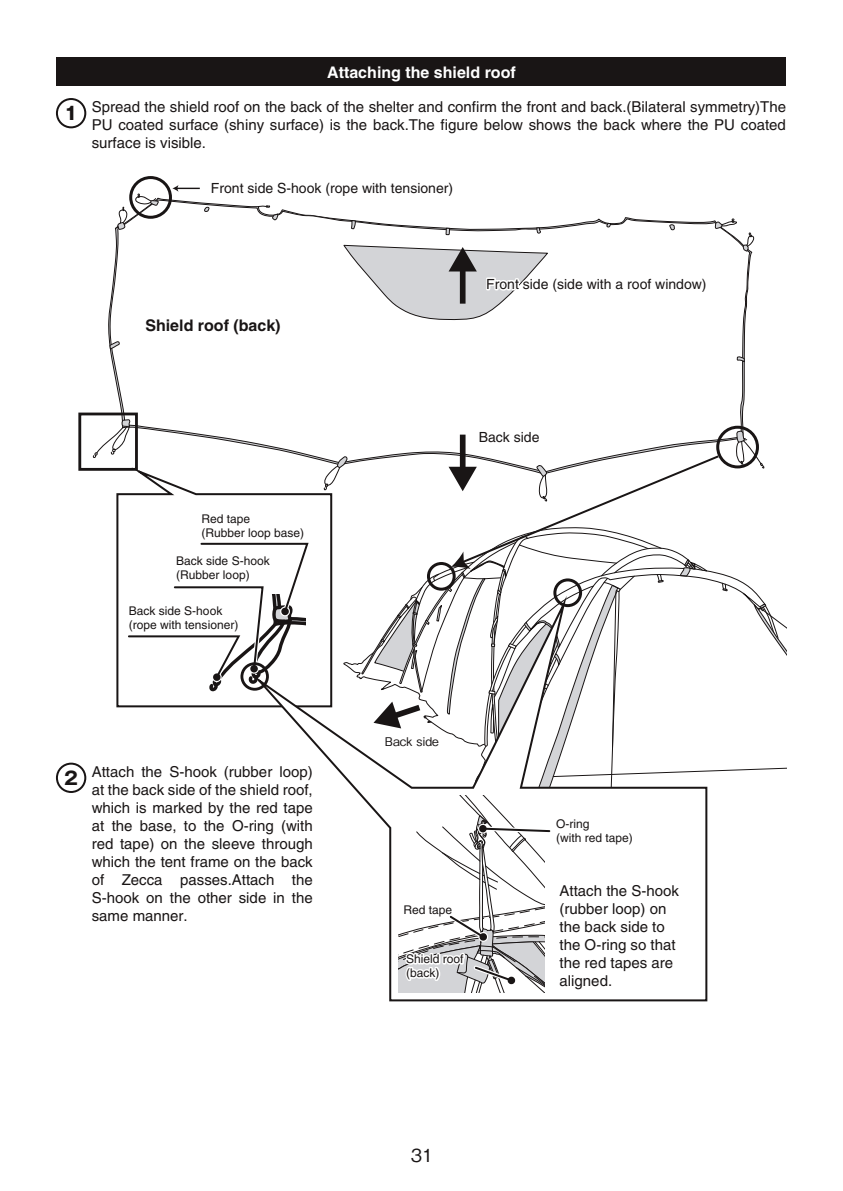
<style>
.page{position:relative;width:843px;height:1191px;background:#fff}
.page>*{position:absolute;margin:0;border:0;box-sizing:border-box;transform-origin:0 0}
.t1{font:700 18px "Gothic MB101 Pro";color:#191515}
.t2{font:500 18px "Gothic BBB Pro";color:#191515}
.t3{font:700 16px "Helvetica";color:#fff}
.t4{font:700 16px "Helvetica";color:#191515}
.t5{font:15px/18px "Helvetica";color:#191515;text-align:justify}
.t6{font:14px "Helvetica";color:#191515}
.t7{font:12px/14px "Helvetica";color:#191515}
.t8{font:500 12px "Gothic BBB Pro";color:#191515}
</style>
<div class="page">
<svg style="left:116px;top:475px;width:217px;height:233px"></svg>
<svg style="left:109px;top:200px;width:641px;height:273px"></svg>
<svg style="left:115px;top:193px;width:44px;height:38px"></svg>
<svg style="left:535px;top:227px;width:7px;height:7px"></svg>
<svg style="left:605px;top:222px;width:6px;height:6px"></svg>
<svg style="left:668px;top:224px;width:7px;height:7px"></svg>
<svg style="left:714px;top:218px;width:40px;height:34px"></svg>
<svg style="left:323px;top:455px;width:25px;height:36px"></svg>
<svg style="left:92px;top:419px;width:39px;height:40px"></svg>
<svg style="left:736px;top:355px;width:9px;height:8px"></svg>
<svg style="left:109px;top:340px;width:12px;height:10px"></svg>
<svg style="left:343px;top:244px;width:365px;height:77px"></svg>
<div style="left:129px;top:176px;width:43px;height:43px;border:3px solid #191515;border-radius:50%"></div>
<svg style="left:172px;top:185px;width:283px;height:51px"></svg>
<svg style="left:127px;top:510px;width:183px;height:198px"></svg>
<div style="left:78px;top:413px;width:60px;height:58px;border:3px solid #191515"></div>
<div style="left:57px;top:57px;width:728px;height:28px;background:#191515"></div>
<div style="left:56px;top:98px;width:30px;height:30px;border:2px solid #191515;border-radius:50%"></div>
<div style="left:56px;top:763px;width:30px;height:30px;border:2px solid #191515;border-radius:50%"></div>
<div style="left:716px;top:426px;width:42px;height:42px;border:3px solid #191515;border-radius:50%"></div>
<div style="left:240px;top:662px;width:29px;height:29px;border:3px solid #191515;border-radius:50%"></div>
<svg style="left:361px;top:429px;width:424px;height:343px"></svg>
<svg style="left:246px;top:604px;width:462px;height:398px"></svg>
<p class="t1" style="left:64px;top:98px;width:15px">1</p>
<p class="t3" style="left:327px;top:63px;width:190px">Attaching the shield roof</p>
<p class="t5" style="left:92px;top:98px;width:695px">Spread the shield roof on the back of the shelter and confirm the front and back.(Bilateral symmetry)The PU coated surface (shiny surface) is the back.The figure below shows the back where the PU coated surface is visible.</p>
<p class="t6" style="left:211px;top:180px;width:243px">Front side S-hook (rope with tensioner)</p>
<p class="t4" style="left:145px;top:316px;width:137px">Shield roof (back)</p>
<p class="t6" style="left:486px;top:276px;width:222px">Front side (side with a roof window)</p>
<p class="t7" style="left:201px;top:512px;width:104px">Red tape<br>(Rubber loop base)</p>
<p class="t7" style="left:176px;top:554px;width:95px">Back side S-hook (Rubber loop)</p>
<p class="t7" style="left:129px;top:604px;width:111px">Back side S-hook (rope with tensioner)</p>
<p class="t6" style="left:478px;top:429px;width:62px">Back side</p>
<p class="t1" style="left:64px;top:763px;width:15px">2</p>
<p class="t5" style="left:92px;top:762px;width:222px">Attach the S-hook (rubber loop) at the back side of the shield roof, which is marked by the red tape at the base, to the O-ring (with red tape) on the sleeve through which the tent frame on the back of Zecca passes.Attach the S-hook on the other side in the same manner.</p>
<p class="t8" style="left:385px;top:732px;width:56px">Back side</p>
<p class="t7" style="left:403px;top:903px;width:50px">Red tape</p>
<p class="t7" style="left:406px;top:952px;width:59px">Shield roof (back)</p>
<p class="t7" style="left:556px;top:817px;width:78px">O-ring<br>(with red tape)</p>
<p class="t5" style="left:559px;top:881px;width:121px;text-align:left">Attach the S-hook (rubber loop) on the back side to the O-ring so that the red tapes are aligned.</p>
<p class="t2" style="left:410px;top:1141px;width:24px">31</p>
</div>
